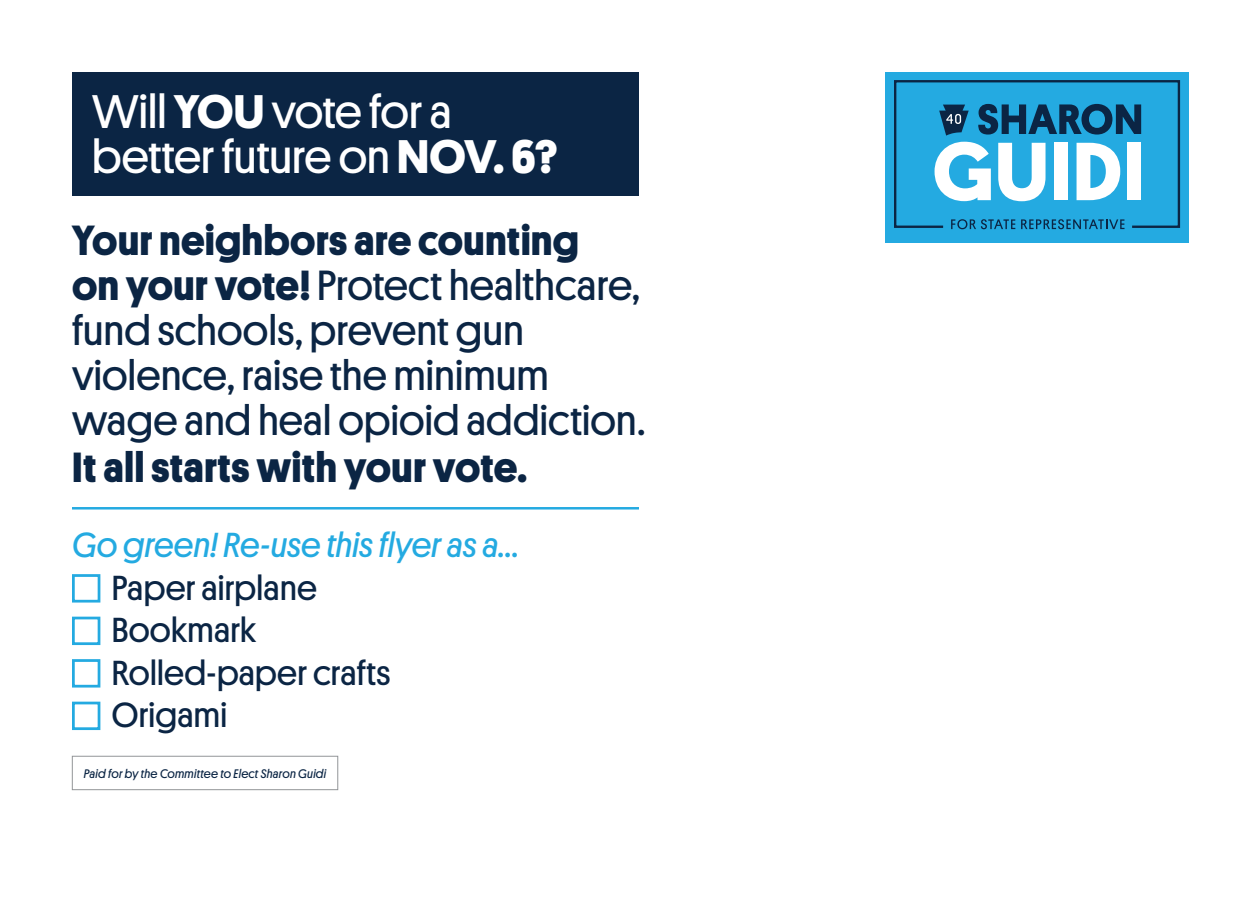
<style>
.page{position:relative;width:1260px;height:900px;background:#fff}
.page>*{position:absolute;margin:0;border:0;box-sizing:border-box;transform-origin:0 0}
.t1{font:47.5px/45px "Platform";color:#fff}
.t2{font:42.5px/45.5px "Platform";letter-spacing:.005em;color:#0b2544}
.t3{font:35px "Platform";letter-spacing:.01em;color:#0b2544}
.t4{font:italic 35px "Platform";letter-spacing:.005em;color:#24aae1}
.t5{font:italic 12.5px "Platform";letter-spacing:.02em;color:#0b2544}
.s1{font-weight:700}
</style>
<div class="page">
<div style="left:72px;top:72px;width:567px;height:123px;background:#0b2544"></div>
<div style="left:72px;top:756px;width:266px;height:34px;border:1px solid #939598"></div>
<div style="left:72px;top:574px;width:28px;height:29px;border:3px solid #24aae1"></div>
<div style="left:72px;top:617px;width:28px;height:28px;border:3px solid #24aae1"></div>
<div style="left:72px;top:659px;width:28px;height:29px;border:3px solid #24aae1"></div>
<div style="left:72px;top:702px;width:28px;height:28px;border:3px solid #24aae1"></div>
<hr style="left:72px;top:507px;width:567px;height:3px;background:#24aae1">
<div style="left:885px;top:72px;width:303px;height:171px;background:#24aae1"></div>
<svg style="left:894px;top:80px;width:287px;height:149px"></svg>
<p class="t1" style="left:92px;top:86px;width:467px">Will <span class="s1">YOU</span> vote for a better future on <span class="s1">NOV. 6?</span></p>
<p class="t2" style="left:72px;top:215px;width:575px"><span class="s1">Your neighbors are counting<br>on your vote!</span> Protect healthcare, fund schools, prevent gun violence, raise the minimum wage and heal opioid addiction.<br><span class="s1">It all starts with your vote.</span></p>
<p class="t4" style="left:72px;top:520px;width:449px">Go green! Re-use this flyer as a...</p>
<p class="t3" style="left:112px;top:562px;width:207px">Paper airplane</p>
<p class="t3" style="left:112px;top:605px;width:146px">Bookmark</p>
<p class="t3" style="left:112px;top:647px;width:280px">Rolled-paper crafts</p>
<p class="t3" style="left:112px;top:690px;width:117px">Origami</p>
<p class="t5" style="left:84px;top:765px;width:244px">Paid for by the Committee to Elect Sharon Guidi</p>
</div>
